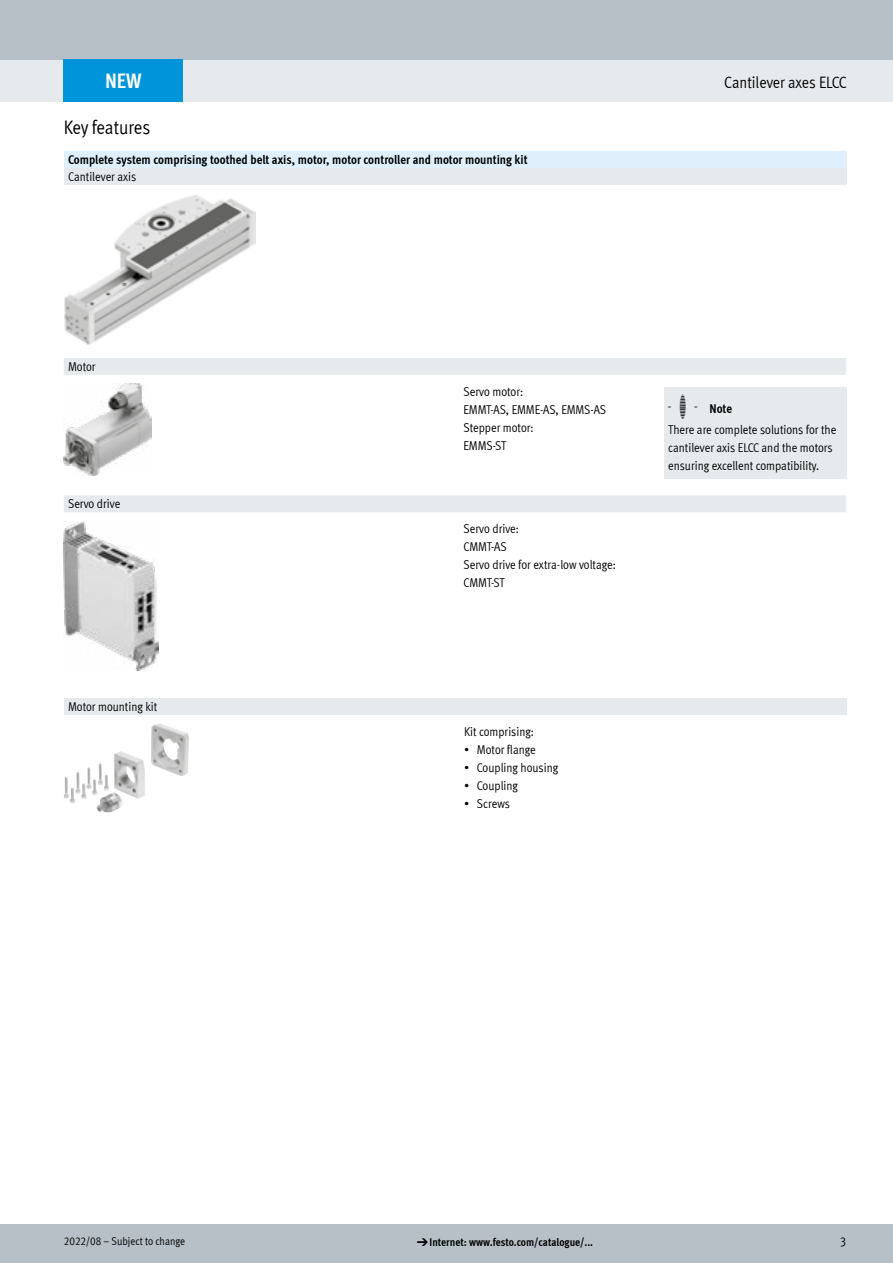
<style>
.page{position:relative;width:893px;height:1263px;background:#fff}
.page>*{position:absolute;margin:0;border:0;box-sizing:border-box;transform-origin:0 0}
.FES_box_title{font:700 21px "Meta Cond LF";color:#fff}
.FES_title_section{font:19.5px "Meta Cond LF";letter-spacing:-.005em;color:#000}
.FES_title_family{font:16.5px "Meta Cond LF";color:#000}
.FES_regular{font:12.75px/18px "Meta Cond LF";color:#000}
.FES_head_1_text{font:700 12.75px "Meta Cond LF";color:#000}
.FES_head_2_text{font:12.75px "Meta Cond LF";color:#000}
.t1{font:700 11.25px "Meta Cond LF";color:#000}
.t2{font:11.25px "Meta Cond LF";color:#000}
.s1{font-family:"Meto Pict 182";font-weight:400;font-size:24px}
.s2{font-family:"Meto Pict 182";font-weight:400}
</style>
<div class="page">
<div style="left:0;top:1225px;width:893px;height:38px;background:#b6c0c6"></div>
<div style="left:0;top:60px;width:893px;height:42px;background:#e7eaec"></div>
<div style="left:0;top:0;width:893px;height:60px;background:#b6c0c6"></div>
<div style="left:64px;top:151px;width:782px;height:17px;background:#dff0fc"></div>
<div style="left:64px;top:168px;width:782px;height:17px;background:#e7eaec"></div>
<img style="left:64px;top:195px;width:191px;height:150px">
<div style="left:64px;top:358px;width:782px;height:17px;background:#e7eaec"></div>
<div style="left:664px;top:387px;width:183px;height:41px;background:#e7eaec"></div>
<div style="left:664px;top:425px;width:183px;height:53px;background:#e7eaec"></div>
<div style="left:64px;top:495px;width:782px;height:17px;background:#e7eaec"></div>
<div style="left:64px;top:698px;width:782px;height:17px;background:#e7eaec"></div>
<img style="left:98px;top:723px;width:91px;height:76px">
<div style="left:64px;top:60px;width:119px;height:42px;background:#0095db"></div>
<img style="left:64px;top:383px;width:88px;height:92px">
<img style="left:64px;top:522px;width:95px;height:148px">
<p class="FES_box_title" style="left:105px;top:67px;width:38px">NEW</p>
<p class="FES_title_section" style="left:64px;top:116px;width:88px">Key features</p>
<p class="FES_head_1_text" style="left:68px;top:151px;width:461px">Complete system comprising toothed belt axis, motor, motor controller and motor mounting kit</p>
<p class="FES_head_2_text" style="left:68px;top:169px;width:70px">Cantilever axis</p>
<p class="FES_title_family" style="left:724px;top:72px;width:124px">Cantilever axes ELCC</p>
<p class="FES_head_2_text" style="left:68px;top:358px;width:29px">Motor</p>
<p class="FES_head_2_text" style="left:68px;top:496px;width:54px">Servo drive</p>
<p class="FES_head_2_text" style="left:68px;top:699px;width:91px">Motor mounting kit</p>
<p class="FES_regular" style="left:463px;top:382px;width:61px">Servo motor:</p>
<p class="FES_regular" style="left:463px;top:400px;width:144px">EMMT-AS, EMME-AS, EMMS-AS</p>
<p class="FES_regular" style="left:463px;top:418px;width:72px">Stepper motor:</p>
<p class="FES_regular" style="left:463px;top:436px;width:44px">EMMS-ST</p>
<p class="FES_regular" style="left:463px;top:519px;width:57px">Servo drive:</p>
<p class="FES_regular" style="left:463px;top:537px;width:45px">CMMT-AS</p>
<p class="FES_regular" style="left:463px;top:555px;width:154px">Servo drive for extra-low voltage:</p>
<p class="FES_regular" style="left:463px;top:573px;width:43px">CMMT-ST</p>
<p class="FES_head_1_text" style="left:668px;top:400px;width:65px"><span class="s1">-H-</span> Note</p>
<p class="FES_regular" style="left:668px;top:420px;width:170px">There are complete solutions for the cantilever axis ELCC and the motors ensuring excellent compatibility.</p>
<p class="FES_regular" style="left:464px;top:722px;width:71px">Kit comprising:</p>
<p class="FES_regular" style="left:464px;top:740px;width:73px">• Motor flange</p>
<p class="FES_regular" style="left:464px;top:758px;width:96px">• Coupling housing</p>
<p class="FES_regular" style="left:464px;top:776px;width:55px">• Coupling</p>
<p class="FES_regular" style="left:464px;top:794px;width:47px">• Screws</p>
<p class="t2" style="left:64px;top:1234px;width:123px">2022/08 – Subject to change</p>
<p class="t1" style="left:417px;top:1235px;width:178px"><span class="s2">d</span>Internet: www.festo.com/catalogue/...</p>
<p class="FES_regular" style="left:840px;top:1232px;width:8px">3</p>
</div>
